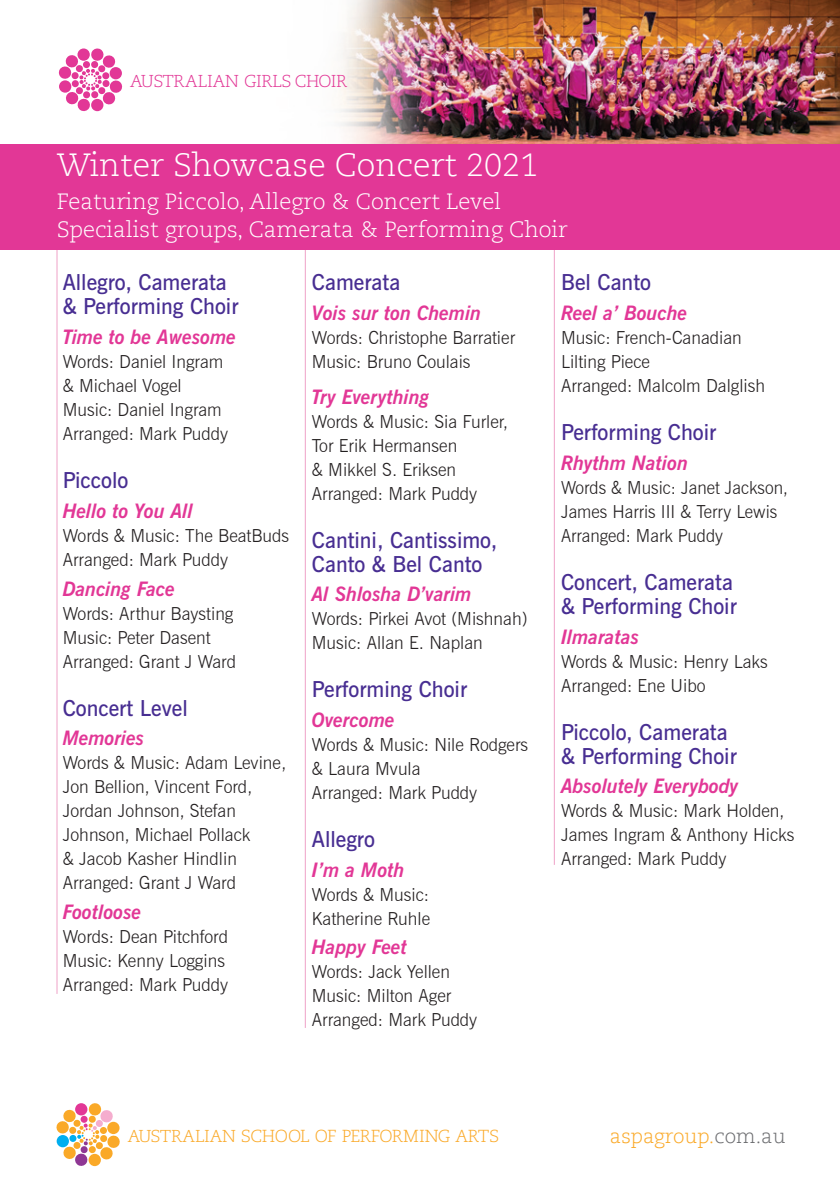
<style>
.page{position:relative;width:840px;height:1191px;background:#fff}
.page>*{position:absolute;margin:0;border:0;box-sizing:border-box;transform-origin:0 0}
.t1{font:300 32px "Caecilia LT Std";color:#fff}
.t2{font:600 22px/24px "News Gothic BT";color:#482e92}
.t3{font:300 22px/27.2px "Caecilia LT Std";color:#fff}
.t4{font:italic 700 20px "News Gothic BT";color:#e23796}
.t5{font:300 19.8px "Caecilia LT Std";color:#faa928}
.t6{font:300 18px/24px "News Gothic BT";color:#231f20}
.t7{font:300 18px/24px "News Gothic BT";color:#231f20;scale:.96 1}
.t8{font:300 17.4px "Caecilia LT Std";letter-spacing:-.03em;color:#faa928}
.t9{font:300 17.2px "Caecilia LT Std";letter-spacing:-.02em;color:#e23796}
.s1{font-size:17.2px}
.s2{color:#6c6d70}
</style>
<div class="page">
<hr style="left:57px;top:234px;width:1px;height:760px;background:#efa2c7">
<hr style="left:305px;top:234px;width:1px;height:794px;background:#efa2c7">
<hr style="left:553px;top:234px;width:1px;height:631px;background:#efa2c7">
<svg style="left:56px;top:1103px;width:64px;height:63px"></svg>
<img style="left:339px;top:0;width:500px;height:144px">
<div style="left:0;top:144px;width:839px;height:105px;background:#e23796"></div>
<svg style="left:59px;top:48px;width:64px;height:63px"></svg>
<p class="t9" style="left:130px;top:71px;width:218px">AUSTRALIAN GIRLS CHOIR</p>
<h1 class="t1" style="left:57px;top:152px;width:482px">Winter Showcase Concert 2021</h1>
<p class="t3" style="left:57px;top:190px;width:512px">Featuring Piccolo, Allegro &amp; Concert Level<br>Specialist groups, Camerata &amp; Performing Choir</p>
<p class="t2" style="left:63px;top:270px;width:177px">Allegro, Camerata &amp; Performing Choir</p>
<p class="t4" style="left:63px;top:325px;width:175px">Time to be Awesome</p>
<p class="t6" style="left:63px;top:350px;width:167px">Words: Daniel Ingram &amp; Michael Vogel<br>Music: Daniel Ingram<br>Arranged: Mark Puddy</p>
<p class="t2" style="left:63px;top:468px;width:67px">Piccolo</p>
<p class="t4" style="left:63px;top:498px;width:132px">Hello to You All</p>
<p class="t6" style="left:63px;top:523px;width:228px">Words &amp; Music: The BeatBuds<br>Arranged: Mark Puddy</p>
<p class="t4" style="left:63px;top:576px;width:114px">Dancing Face</p>
<p class="t6" style="left:63px;top:601px;width:175px">Words: Arthur Baysting<br>Music: Peter Dasent<br>Arranged: Grant J Ward</p>
<p class="t2" style="left:63px;top:695px;width:126px">Concert Level</p>
<p class="t4" style="left:63px;top:726px;width:83px">Memories</p>
<p class="t6" style="left:63px;top:751px;width:225px">Words &amp; Music: Adam Levine,<br>Jon Bellion, Vincent Ford,<br>Jordan Johnson, Stefan<br>Johnson, Michael Pollack<br>&amp; Jacob Kasher Hindlin<br>Arranged: Grant J Ward</p>
<p class="t4" style="left:63px;top:899px;width:80px">Footloose</p>
<p class="t6" style="left:63px;top:924px;width:167px">Words: Dean Pitchford<br>Music: Kenny Loggins<br>Arranged: Mark Puddy</p>
<p class="t2" style="left:312px;top:270px;width:90px">Camerata</p>
<p class="t4" style="left:312px;top:301px;width:171px">Vois sur ton Chemin</p>
<p class="t6" style="left:312px;top:326px;width:205px">Words: Christophe Barratier<br>Music: Bruno Coulais</p>
<p class="t4" style="left:312px;top:384px;width:119px">Try Everything</p>
<p class="t6" style="left:312px;top:409px;width:197px">Words &amp; Music: Sia Furler,<br>Tor Erik Hermansen<br>&amp; Mikkel S. Eriksen<br>Arranged: Mark Puddy</p>
<p class="t2" style="left:312px;top:527px;width:187px">Cantini, Cantissimo,<br>Canto &amp; Bel Canto</p>
<p class="t4" style="left:312px;top:582px;width:161px">Al Shlosha D’varim</p>
<p class="t6" style="left:312px;top:607px;width:217px">Words: Pirkei Avot (Mishnah)<br>Music: Allan E. Naplan</p>
<p class="t2" style="left:312px;top:677px;width:157px">Performing Choir</p>
<p class="t4" style="left:312px;top:707px;width:84px">Overcome</p>
<p class="t6" style="left:312px;top:732px;width:218px">Words &amp; Music: Nile Rodgers &amp; Laura Mvula<br>Arranged: Mark Puddy</p>
<p class="t2" style="left:312px;top:827px;width:65px">Allegro</p>
<p class="t4" style="left:312px;top:857px;width:94px">I’m a Moth</p>
<p class="t6" style="left:312px;top:882px;width:120px">Words &amp; Music:<br>Katherine Ruhle</p>
<p class="t4" style="left:312px;top:935px;width:97px">Happy Feet</p>
<p class="t6" style="left:312px;top:960px;width:167px">Words: Jack Yellen<br>Music: Milton Ager<br>Arranged: Mark Puddy</p>
<p class="t2" style="left:560px;top:270px;width:91px">Bel Canto</p>
<p class="t4" style="left:560px;top:301px;width:128px">Reel a’ Bouche</p>
<p class="t6" style="left:560px;top:326px;width:205px">Music: French-Canadian<br>Lilting Piece<br>Arranged: Malcolm Dalglish</p>
<p class="t2" style="left:560px;top:420px;width:157px">Performing Choir</p>
<p class="t4" style="left:560px;top:450px;width:128px">Rhythm Nation</p>
<p class="t7" style="left:560px;top:475px;width:238px">Words &amp; Music: Janet Jackson,<br>James Harris III &amp; Terry Lewis<br>Arranged: Mark Puddy</p>
<p class="t2" style="left:560px;top:570px;width:177px">Concert, Camerata &amp; Performing Choir</p>
<p class="t4" style="left:560px;top:624px;width:80px">Ilmaratas</p>
<p class="t6" style="left:560px;top:649px;width:208px">Words &amp; Music: Henry Laks<br>Arranged: Ene Uibo</p>
<p class="t2" style="left:560px;top:719px;width:177px">Piccolo, Camerata &amp; Performing Choir</p>
<p class="t4" style="left:560px;top:774px;width:179px">Absolutely Everybody</p>
<p class="t6" style="left:560px;top:799px;width:235px">Words &amp; Music: Mark Holden,<br>James Ingram &amp; Anthony Hicks<br>Arranged: Mark Puddy</p>
<p class="t8" style="left:128px;top:1125px;width:372px"><span class="s1">AUSTRALIAN</span> SCHOOL OF PERFORMING ARTS</p>
<p class="t5" style="left:609px;top:1127px;width:177px">aspagroup.<span class="s2">com.au</span></p>
</div>
